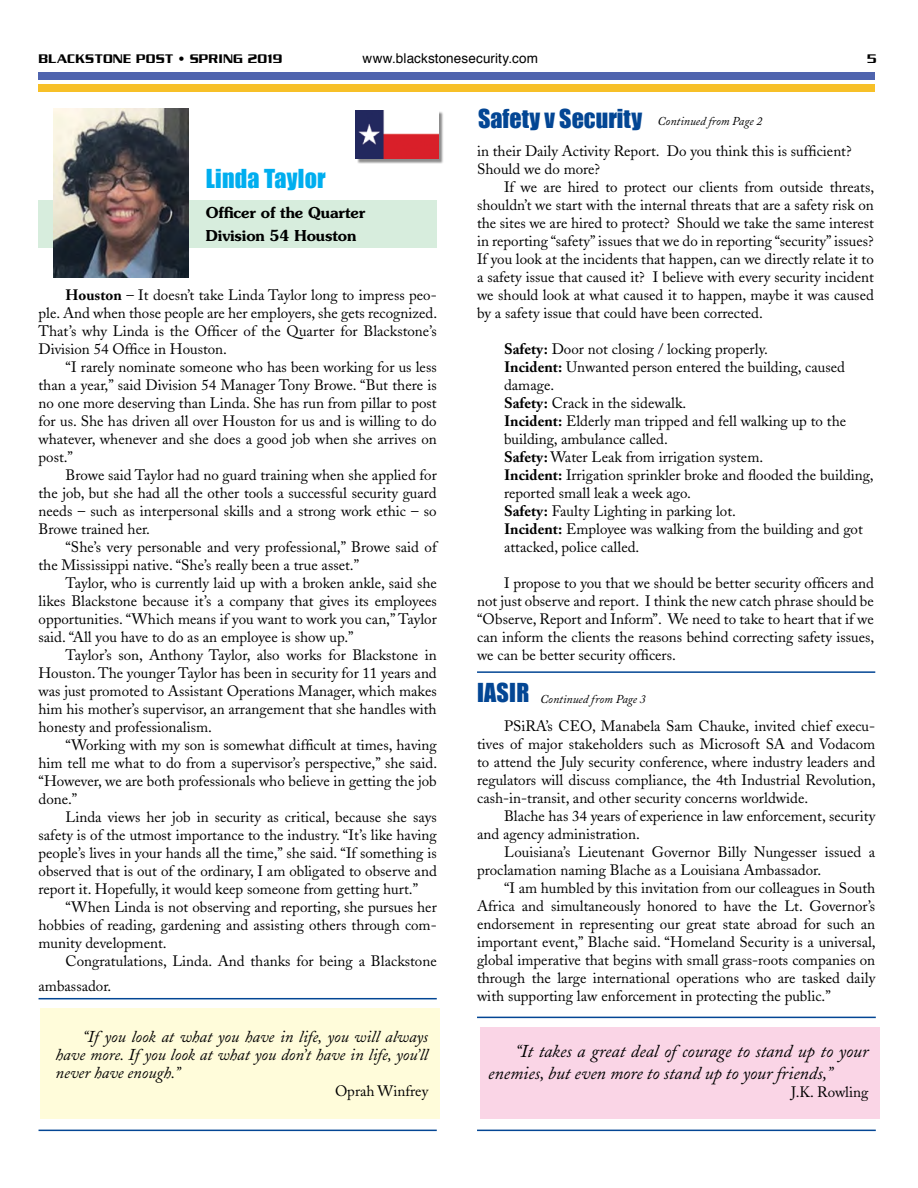
<style>
.page{position:relative;width:918px;height:1188px;background:#fff}
.page>*{position:absolute;margin:0;border:0;box-sizing:border-box;transform-origin:0 0}
.t1{font:24px "Impact";letter-spacing:.01em;color:#00aeef}
.t2{font:italic 18px/21.6px "Adobe Caslon";color:#000}
.t3{font:italic 16.5px/18px "Adobe Caslon";color:#000;text-align:justify}
.t4{font:15px/18px "Adobe Caslon";color:#000;text-align:justify}
.t5{font:600 15px/22.5px "Souvenir";letter-spacing:-.01em;color:#000}
.t6{font:500 13.5px "Serpentine";letter-spacing:.015em;color:#000}
.t7{font:13.5px "Helvetica";letter-spacing:.01em;color:#000}
.t8{font:italic 12px "Adobe Caslon";color:#000}
.t9{font:italic 12px "Adobe Caslon Pro";color:#000}
.s1{font-weight:700}
.s2{font-family:"Impact";font-style:normal;font-size:24px;color:#034694}
</style>
<div class="page">
<div style="left:39px;top:72px;width:836px;height:8px;background:#4f64ae"></div>
<div style="left:39px;top:84px;width:836px;height:8px;background:#f7c028"></div>
<hr style="left:477px;top:1017px;width:399px;height:1px;background:#034694">
<hr style="left:477px;top:1130px;width:399px;height:1px;background:#034694">
<hr style="left:39px;top:998px;width:398px;height:1px;background:#034694">
<hr style="left:39px;top:1130px;width:398px;height:1px;background:#034694">
<hr style="left:477px;top:671px;width:398px;height:2px;background:#034694">
<div style="left:357px;top:111px;width:87px;height:53px;background:#000;opacity:.45"></div>
<img style="left:356px;top:110px;width:83px;height:49px">
<div style="left:39px;top:201px;width:398px;height:47px;background:#d7eddd"></div>
<img style="left:54px;top:109px;width:135px;height:169px">
<div style="left:40px;top:1009px;width:400px;height:110px;background:#fffcda"></div>
<div style="left:480px;top:1028px;width:399px;height:91px;background:#fad5e6"></div>
<p class="t6" style="left:39px;top:51px;width:245px">BLACKSTONE POST • SPRING 2019</p>
<p class="t7" style="left:363px;top:48px;width:177px">www.blackstonesecurity.com</p>
<p class="t6" style="left:867px;top:51px;width:11px">5</p>
<h1 class="t1" style="left:206px;top:160px;width:122px">Linda Taylor</h1>
<p class="t5" style="left:206px;top:201px;width:161px">Officer of the Quarter<br>Division 54 Houston</p>
<p class="t4" style="left:39px;top:286px;width:400px;text-indent:27px"><span class="s1">Houston</span> – It doesn’t take Linda Taylor long to impress peo&shy;ple. And when those people are her employers, she gets recognized.<br>That’s why Linda is the Officer of the Quarter for Blackstone’s Division 54 Office in Houston.</p>
<p class="t4" style="left:39px;top:358px;width:400px;text-indent:27px">“I rarely nominate someone who has been working for us less than a year,” said Division 54 Manager Tony Browe. “But there is no one more deserving than Linda. She has run from pillar to post for us. She has driven all over Houston for us and is willing to do whatever, whenever and she does a good job when she arrives on post.”</p>
<p class="t4" style="left:39px;top:466px;width:400px;text-indent:27px">Browe said Taylor had no guard training when she applied for the job, but she had all the other tools a successful security guard needs – such as interpersonal skills and a strong work ethic – so Browe trained her.</p>
<p class="t4" style="left:39px;top:538px;width:400px;text-indent:27px">“She’s very personable and very professional,” Browe said of the Mississippi native. “She’s really been a true asset.”</p>
<p class="t4" style="left:39px;top:574px;width:400px;text-indent:27px">Taylor, who is currently laid up with a broken ankle, said she likes Blackstone because it’s a company that gives its employees opportunities. “Which means if you want to work you can,” Taylor said. “All you have to do as an employee is show up.”</p>
<p class="t4" style="left:39px;top:646px;width:400px;text-indent:27px">Taylor’s son, Anthony Taylor, also works for Blackstone in Houston. The younger Taylor has been in security for 11 years and was just promoted to Assistant Operations Manager, which makes him his mother’s supervisor, an arrangement that she handles with honesty and professionalism.</p>
<p class="t4" style="left:39px;top:736px;width:400px;text-indent:27px">“Working with my son is somewhat difficult at times, having him tell me what to do from a supervisor’s perspective,” she said. “However, we are both professionals who believe in getting the job done.”</p>
<p class="t4" style="left:39px;top:808px;width:400px;text-indent:27px">Linda views her job in security as critical, because she says safety is of the utmost importance to the industry. “It’s like having people’s lives in your hands all the time,” she said. “If something is observed that is out of the ordinary, I am obligated to observe and report it. Hopefully, it would keep someone from getting hurt.”</p>
<p class="t4" style="left:39px;top:898px;width:400px;text-indent:27px">“When Linda is not observing and reporting, she pursues her hobbies of reading, gardening and assisting others through com&shy;munity development.</p>
<p class="t4" style="left:39px;top:949px;width:400px;line-height:25.2px;text-indent:27px">Congratulations, Linda. And thanks for being a Blackstone ambassador.</p>
<p class="t3" style="left:56px;top:1028px;width:374px;text-indent:27px">“If you look at what you have in life, you will always have more. If you look at what you don’t have in life, you’ll never have enough.”</p>
<p class="t4" style="left:335px;top:1082px;width:95px">Oprah Winfrey</p>
<p class="t8" style="left:478px;top:114px;width:286px"><span class="s2">Safety v Security</span> Continued from Page 2</p>
<p class="t4" style="left:477px;top:142px;width:376px">in their Daily Activity Report. Do you think this is sufficient?<br>Should we do more?</p>
<p class="t4" style="left:477px;top:178px;width:399px;text-indent:27px">If we are hired to protect our clients from outside threats, shouldn’t we start with the internal threats that are a safety risk on the sites we are hired to protect? Should we take the same interest in reporting “safety” issues that we do in reporting “security” issues?<br>If you look at the incidents that happen, can we directly relate it to a safety issue that caused it? I believe with every security incident we should look at what caused it to happen, maybe it was caused by a safety issue that could have been corrected.</p>
<p class="t4" style="left:504px;top:340px;width:371px;text-align:left"><span class="s1">Safety:</span> Door not closing / locking properly.<br><span class="s1">Incident:</span> Unwanted person entered the building, caused damage.<br><span class="s1">Safety:</span> Crack in the sidewalk.<br><span class="s1">Incident:</span> Elderly man tripped and fell walking up to the building, ambulance called.<br><span class="s1">Safety:</span> Water Leak from irrigation system.<br><span class="s1">Incident:</span> Irrigation sprinkler broke and flooded the building, reported small leak a week ago.<br><span class="s1">Safety:</span> Faulty Lighting in parking lot.<br><span class="s1">Incident:</span> Employee was walking from the building and got attacked, police called.</p>
<p class="t4" style="left:477px;top:574px;width:399px;text-indent:27px">I propose to you that we should be better security officers and not just observe and report. I think the new catch phrase should be “Observe, Report and Inform”. We need to take to heart that if we can inform the clients the reasons behind correcting safety issues, we can be better security officers.</p>
<p class="t9" style="left:477px;top:692px;width:170px"><span class="s2">IASIR</span> Continued from Page 3</p>
<p class="t4" style="left:477px;top:718px;width:400px;text-indent:27px">PSiRA’s CEO, Manabela Sam Chauke, invited chief execu&shy;tives of major stakeholders such as Microsoft SA and Vodacom to attend the July security conference, where industry leaders and regulators will discuss compliance, the 4th Industrial Revolution, cash-in-transit, and other security concerns worldwide.</p>
<p class="t4" style="left:477px;top:808px;width:400px;text-indent:27px">Blache has 34 years of experience in law enforcement, security and agency administration.</p>
<p class="t4" style="left:477px;top:844px;width:400px;text-indent:27px">Louisiana’s Lieutenant Governor Billy Nungesser issued a proclamation naming Blache as a Louisiana Ambassador.</p>
<p class="t4" style="left:477px;top:880px;width:400px;text-indent:27px">“I am humbled by this invitation from our colleagues in South Africa and simultaneously honored to have the Lt. Governor’s endorsement in representing our great state abroad for such an important event,” Blache said. “Homeland Security is a universal, global imperative that begins with small grass-roots companies on through the large international operations who are tasked daily with supporting law enforcement in protecting the public.”</p>
<p class="t2" style="left:488px;top:1041px;width:382px;text-indent:27px">“It takes a great deal of courage to stand up to your enemies, but even more to stand up to your friends,”</p>
<p class="t4" style="left:791px;top:1083px;width:79px">J.K. Rowling</p>
</div>
